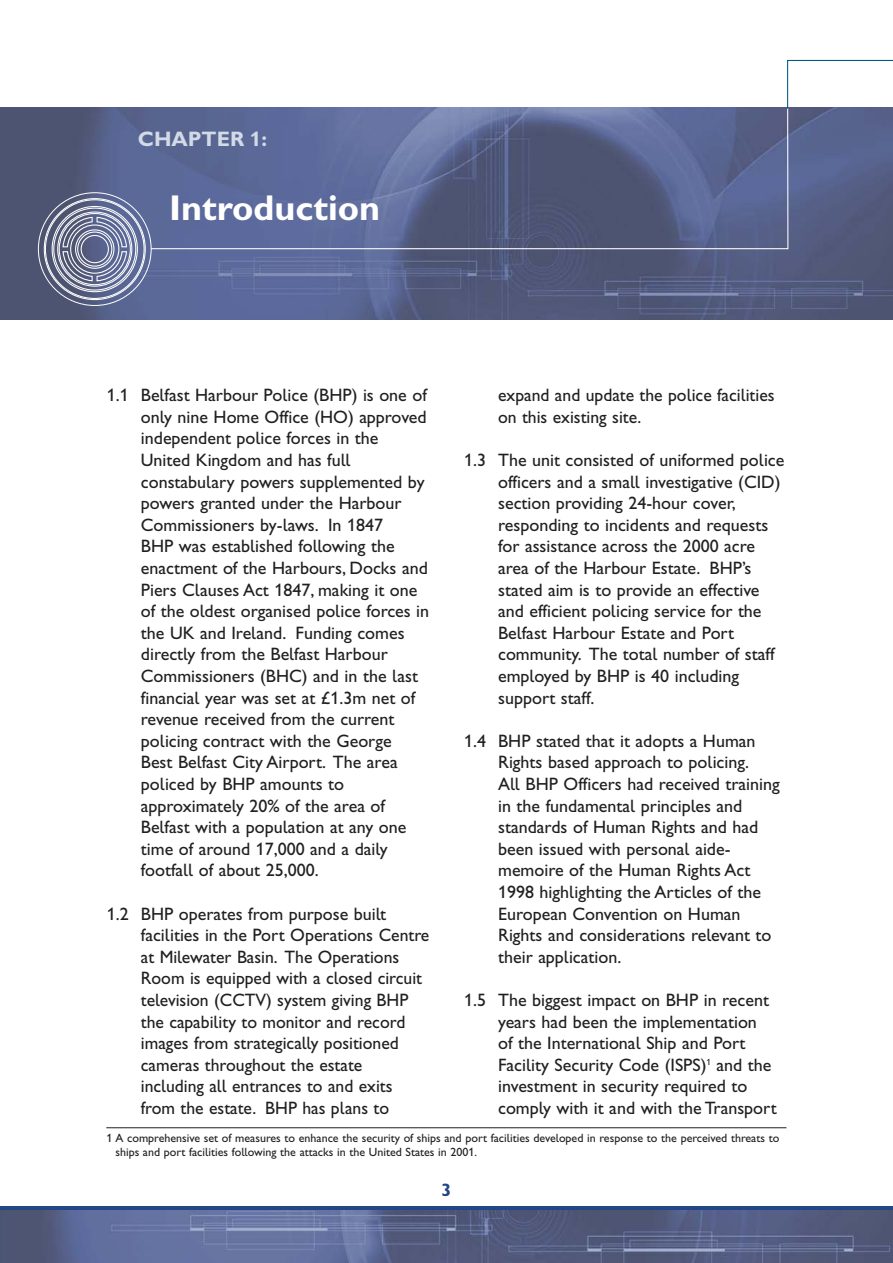
<style>
.page{position:relative;width:893px;height:1263px;background:#fff}
.page>*{position:absolute;margin:0;border:0;box-sizing:border-box;transform-origin:0 0}
.t1{font:36px "Gill Sans Hta Bold Plain";color:#fff}
.t2{font:21px "Gill Sans Hta Bold Plain";color:#d3dae7}
.t3{font:18px/21.6px "Gill Sans Hta";color:#211f1f}
.t4{font:18px "Gill Sans Hta Bold Plain";color:#234685}
.t5{font:12px/14.4px "Gill Sans Hta";color:#211f1f}
</style>
<div class="page">
<svg style="left:1px;top:1206px;width:892px;height:5px;fill:#234685"></svg>
<img style="left:1px;top:1211px;width:892px;height:52px">
<hr style="left:0;top:1206px;width:1px;height:57px;background:#234685">
<img style="left:0;top:107px;width:893px;height:213px">
<svg style="left:150px;top:107px;width:639px;height:143px"></svg>
<svg style="left:786px;top:59px;width:107px;height:50px"></svg>
<div style="left:59px;top:213px;width:72px;height:72px;border:1px solid #fff;border-radius:50%"></div>
<div style="left:57px;top:212px;width:75px;height:75px;border:1px solid #fff;border-radius:50%"></div>
<svg style="left:62px;top:216px;width:66px;height:66px"></svg>
<hr style="left:106px;top:1127px;width:680px;height:1px;background:#211f1f">
<p class="t2" style="left:138px;top:132px;width:131px">CHAPTER 1:</p>
<h1 class="t1" style="left:169px;top:196px;width:212px">Introduction</h1>
<p class="t3" style="left:141px;top:386px;width:290px;text-indent:-34px">1.1 Belfast Harbour Police (BHP) is one of only nine Home Office (HO) approved independent police forces in the United Kingdom and has full constabulary powers supplemented by powers granted under the Harbour Commissioners by-laws. In 1847<br>BHP was established following the enactment of the Harbours, Docks and Piers Clauses Act 1847, making it one of the oldest organised police forces in the UK and Ireland. Funding comes directly from the Belfast Harbour Commissioners (BHC) and in the last financial year was set at £1.3m net of revenue received from the current policing contract with the George<br>Best Belfast City Airport. The area policed by BHP amounts to approximately 20% of the area of Belfast with a population at any one time of around 17,000 and a daily footfall of about 25,000.</p>
<p class="t3" style="left:141px;top:904px;width:290px;text-indent:-34px">1.2 BHP operates from purpose built facilities in the Port Operations Centre at Milewater Basin. The Operations Room is equipped with a closed circuit television (CCTV) system giving BHP the capability to monitor and record images from strategically positioned cameras throughout the estate including all entrances to and exits from the estate. BHP has plans to</p>
<p class="t3" style="left:498px;top:386px;width:278px">expand and update the police facilities on this existing site.</p>
<p class="t3" style="left:498px;top:451px;width:288px;text-indent:-34px">1.3 The unit consisted of uniformed police officers and a small investigative (CID) section providing 24-hour cover, responding to incidents and requests for assistance across the 2000 acre area of the Harbour Estate. BHP’s stated aim is to provide an effective and efficient policing service for the Belfast Harbour Estate and Port community. The total number of staff employed by BHP is 40 including support staff.</p>
<p class="t3" style="left:498px;top:732px;width:283px;text-indent:-34px">1.4 BHP stated that it adopts a Human Rights based approach to policing.<br>All BHP Officers had received training in the fundamental principles and standards of Human Rights and had been issued with personal aide&shy;memoire of the Human Rights Act 1998 highlighting the Articles of the European Convention on Human Rights and considerations relevant to their application.</p>
<p class="t3" style="left:498px;top:991px;width:280px;text-indent:-34px">1.5 The biggest impact on BHP in recent years had been the implementation<br>of the International Ship and Port Facility Security Code (ISPS)<sup>1</sup> and the investment in security required to comply with it and with the Transport</p>
<p class="t5" style="left:115px;top:1132px;width:665px;text-indent:-9px">1 A comprehensive set of measures to enhance the security of ships and port facilities developed in response to the perceived threats to ships and port facilities following the attacks in the United States in 2001.</p>
<p class="t4" style="left:441px;top:1184px;width:11px">3</p>
</div>
